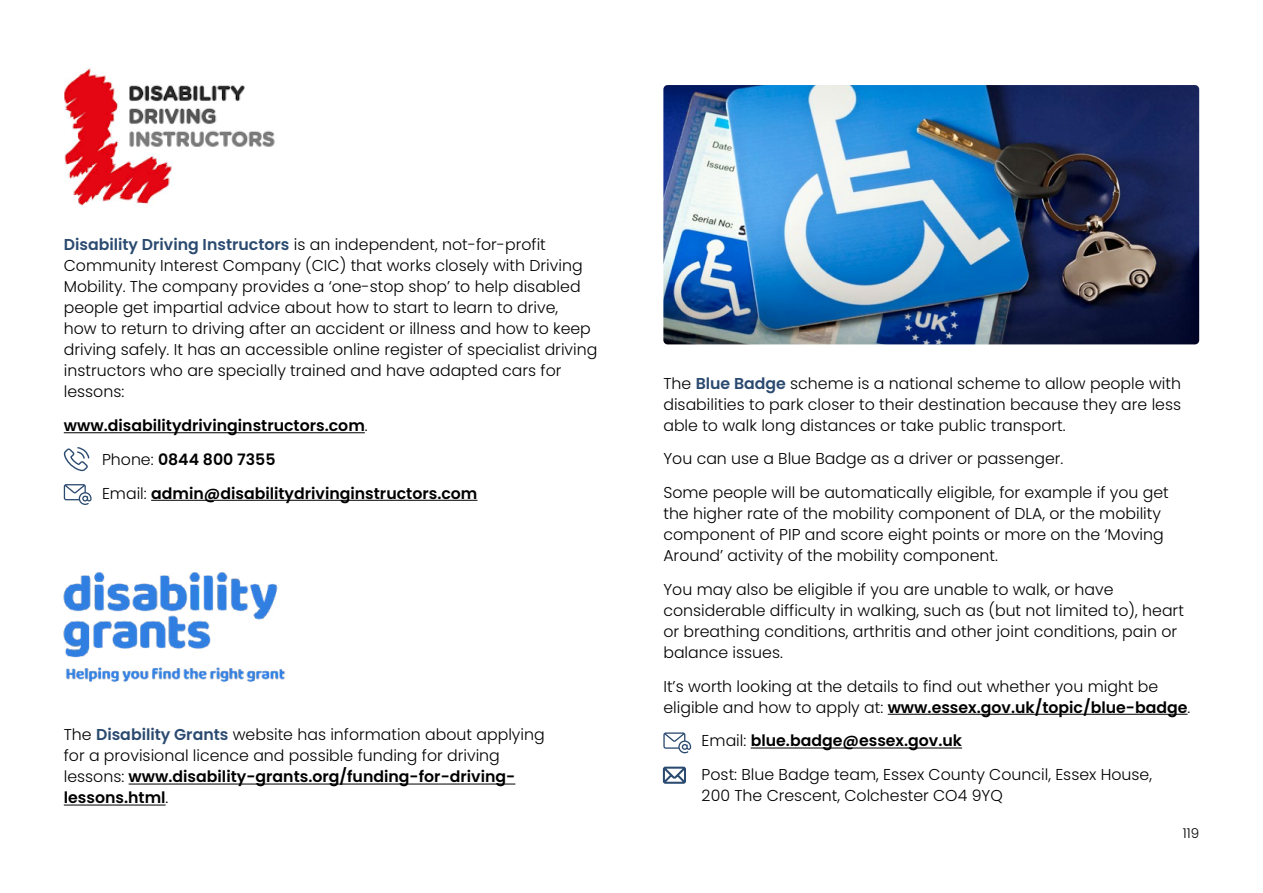
<style>
.page{position:relative;width:1263px;height:893px;background:#fff}
.page>*{position:absolute;margin:0;border:0;box-sizing:border-box;transform-origin:0 0}
.Body_Copy_P{font:300 15.75px/21px "Poppins";color:#000}
.Body_Copy_P-2{font:600 15.75px "Poppins";color:#000}
.t1{font:300 13.5px "Poppins";color:#000}
.s1{font-weight:600;color:#2b4a70}
.s2{font-weight:300}
.s3{font-weight:600}
</style>
<div class="page">
<svg style="left:64px;top:447px;width:25px;height:24px"></svg>
<svg style="left:64px;top:484px;width:28px;height:21px"></svg>
<svg style="left:663px;top:732px;width:28px;height:21px"></svg>
<svg style="left:663px;top:767px;width:23px;height:16px"></svg>
<img style="left:64px;top:68px;width:211px;height:138px">
<hr style="left:64px;top:432px;width:301px;height:1px;background:#000">
<hr style="left:151px;top:500px;width:326px;height:1px;background:#000">
<img style="left:63px;top:572px;width:222px;height:110px">
<hr style="left:129px;top:784px;width:386px;height:1px;background:#000">
<hr style="left:64px;top:805px;width:102px;height:1px;background:#000">
<img style="left:663px;top:85px;width:536px;height:259px">
<hr style="left:888px;top:714px;width:299px;height:1px;background:#000">
<hr style="left:751px;top:748px;width:211px;height:1px;background:#000">
<p class="Body_Copy_P" style="left:64px;top:234px;width:535px"><span class="s1">Disability Driving Instructors</span> is an independent, not-for-profit Community Interest Company (CIC) that works closely with Driving Mobility. The company provides a ‘one-stop shop’ to help disabled people get impartial advice about how to start to learn to drive,<br>how to return to driving after an accident or illness and how to keep driving safely. It has an accessible online register of specialist driving instructors who are specially trained and have adapted cars for lessons:</p>
<p class="Body_Copy_P-2" style="left:64px;top:417px;width:305px">www.disabilitydrivinginstructors.com<span class="s2">.</span></p>
<p class="Body_Copy_P-2" style="left:102px;top:450px;width:175px"><span class="s2">Phone:</span> 0844 800 7355</p>
<p class="Body_Copy_P-2" style="left:102px;top:484px;width:377px"><span class="s2">Email:</span> admin@disabilitydrivinginstructors.com</p>
<p class="Body_Copy_P" style="left:64px;top:724px;width:482px">The <span class="s1">Disability Grants</span> website has information about applying for a provisional licence and possible funding for driving lessons: <span class="s3">www.disability-grants.org/funding-for-driving&shy;lessons.html</span>.</p>
<p class="Body_Copy_P" style="left:663px;top:373px;width:519px;text-align:justify">The <span class="s1">Blue Badge</span> scheme is a national scheme to allow people with disabilities to park closer to their destination because they are less able to walk long distances or take public transport.</p>
<p class="Body_Copy_P" style="left:663px;top:448px;width:401px">You can use a Blue Badge as a driver or passenger.</p>
<p class="Body_Copy_P" style="left:663px;top:482px;width:507px">Some people will be automatically eligible, for example if you get the higher rate of the mobility component of DLA, or the mobility component of PIP and score eight points or more on the ‘Moving Around’ activity of the mobility component.</p>
<p class="Body_Copy_P" style="left:663px;top:579px;width:522px">You may also be eligible if you are unable to walk, or have considerable difficulty in walking, such as (but not limited to), heart or breathing conditions, arthritis and other joint conditions, pain or balance issues.</p>
<p class="Body_Copy_P" style="left:663px;top:676px;width:528px">It’s worth looking at the details to find out whether you might be eligible and how to apply at: <span class="s3">www.essex.gov.uk/topic/blue-badge</span>.</p>
<p class="Body_Copy_P-2" style="left:702px;top:732px;width:262px"><span class="s2">Email:</span> blue.badge@essex.gov.uk</p>
<p class="Body_Copy_P" style="left:702px;top:764px;width:452px">Post: Blue Badge team, Essex County Council, Essex House,<br>200 The Crescent, Colchester CO4 9YQ</p>
<p class="t1" style="left:1183px;top:825px;width:18px">119</p>
</div>
